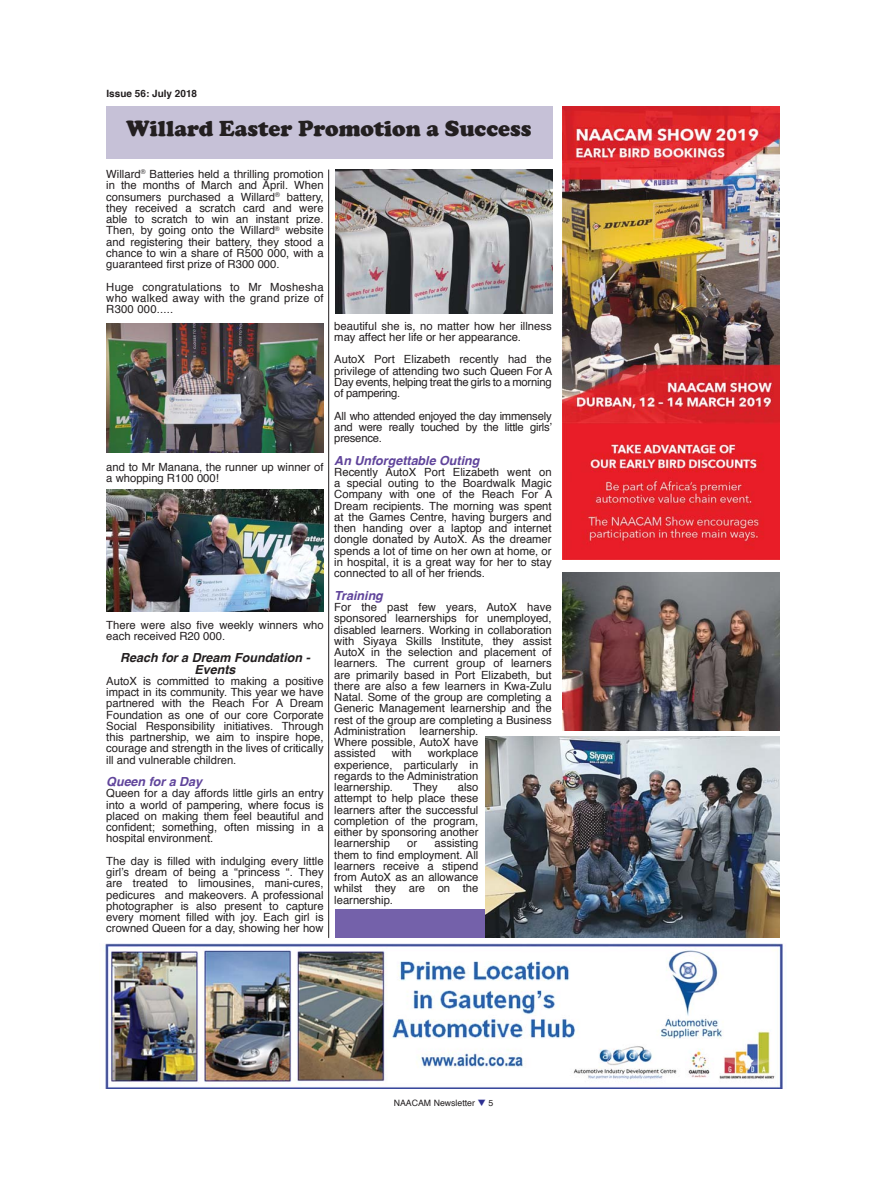
<style>
.page{position:relative;width:886px;height:1195px;background:#fff}
.page>*{position:absolute;margin:0;border:0;box-sizing:border-box;transform-origin:0 0}
.t1{font:900 22.5px "Cooper";color:#231f20}
.t2{font:italic 700 12.5px "Helvetica";color:#60449b}
.t3{font:italic 700 12.5px/11.2px "Helvetica";color:#231f20;text-align:center}
.t4{font:11.25px/11.2px "Helvetica";color:#231f20;text-align:justify}
.t5{font:700 10px "Helvetica";color:#231f20}
.t6{font:8.75px "Helvetica";color:#231f20}
.s1{color:#2e3092}
</style>
<div class="page">
<div style="left:335px;top:909px;width:196px;height:28px;background:#7461aa"></div>
<div style="left:106px;top:106px;width:446px;height:53px;background:#c6c1d7"></div>
<hr style="left:328px;top:169px;width:1px;height:768px;background:#231f20">
<img style="left:562px;top:572px;width:218px;height:158px">
<img style="left:485px;top:736px;width:295px;height:201px">
<img style="left:335px;top:169px;width:217px;height:144px">
<img style="left:106px;top:323px;width:218px;height:130px">
<img style="left:106px;top:489px;width:218px;height:122px">
<img style="left:105px;top:943px;width:678px;height:145px">
<img style="left:562px;top:106px;width:218px;height:453px">
<p class="t5" style="left:107px;top:89px;width:92px">Issue 56: July 2018</p>
<h1 class="t1" style="left:126px;top:116px;width:407px">Willard Easter Promotion a Success</h1>
<p class="t4" style="left:106px;top:169px;width:219px">Willard<sup>®</sup> Batteries held a thrilling promotion in the months of March and April. When consumers purchased a Willard<sup>®</sup> battery, they received a scratch card and were able to scratch to win an instant prize.<br>Then, by going onto the Willard<sup>®</sup> website and registering their battery, they stood a chance to win a share of R500 000, with a guaranteed first prize of R300 000.</p>
<p class="t4" style="left:106px;top:282px;width:219px">Huge congratulations to Mr Moshesha who walked away with the grand prize of R300 000.....</p>
<p class="t4" style="left:106px;top:462px;width:219px">and to Mr Manana, the runner up winner of a whopping R100 000!</p>
<p class="t4" style="left:106px;top:619px;width:219px">There were also five weekly winners who each received R20 000.</p>
<p class="t3" style="left:120px;top:653px;width:191px">Reach for a Dream Foundation -<br>Events</p>
<p class="t4" style="left:106px;top:676px;width:219px">AutoX is committed to making a positive impact in its community. This year we have partnered with the Reach For A Dream Foundation as one of our core Corporate Social Responsibility initiatives. Through this partnership, we aim to inspire hope, courage and strength in the lives of critically ill and vulnerable children.</p>
<p class="t2" style="left:106px;top:776px;width:97px">Queen for a Day</p>
<p class="t4" style="left:106px;top:788px;width:219px">Queen for a day affords little girls an entry into a world of pampering, where focus is placed on making them feel beautiful and confident; something, often missing in a hospital environment.</p>
<p class="t4" style="left:106px;top:856px;width:219px">The day is filled with indulging every little girl’s dream of being a “princess “. They are treated to limousines, mani-cures, pedicures and makeovers. A professional photographer is also present to capture every moment filled with joy. Each girl is crowned Queen for a day, showing her how</p>
<p class="t4" style="left:334px;top:321px;width:219px">beautiful she is, no matter how her illness may affect her life or her appearance.</p>
<p class="t4" style="left:334px;top:354px;width:219px">AutoX Port Elizabeth recently had the privilege of attending two such Queen For A Day events, helping treat the girls to a morning of pampering.</p>
<p class="t4" style="left:334px;top:411px;width:219px">All who attended enjoyed the day immensely and were really touched by the little girls’ presence.</p>
<p class="t2" style="left:334px;top:455px;width:147px">An Unforgettable Outing</p>
<p class="t4" style="left:334px;top:467px;width:219px">Recently AutoX Port Elizabeth went on a special outing to the Boardwalk Magic Company with one of the Reach For A Dream recipients. The morning was spent at the Games Centre, having burgers and then handing over a laptop and internet dongle donated by AutoX. As the dreamer spends a lot of time on her own at home, or in hospital, it is a great way for her to stay connected to all of her friends.</p>
<p class="t2" style="left:334px;top:590px;width:50px">Training</p>
<p class="t4" style="left:334px;top:602px;width:219px;text-align:left">For the past few years, AutoX have sponsored learnerships for unemployed, disabled learners. Working in collaboration with Siyaya Skills Institute, they assist AutoX in the selection and placement of learners. The current group of learners are primarily based in Port Elizabeth, but there are also a few learners in Kwa-Zulu Natal. Some of the group are completing a Generic Management learnership and the rest of the group are completing a Business Administration learnership.<br>Where possible, AutoX have<br>assisted</p>
<p class="t4" style="left:392px;top:748px;width:22px">with</p>
<p class="t4" style="left:334px;top:748px;width:146px;text-indent:93px">workplace experience, particularly in regards to the Administration learnership.</p>
<p class="t4" style="left:413px;top:782px;width:27px">They</p>
<p class="t4" style="left:334px;top:782px;width:146px;text-indent:123px">also attempt to help place these learners after the successful completion of the program, either by sponsoring another learnership</p>
<p class="t4" style="left:334px;top:838px;width:146px;text-indent:100px">assisting them to find employment. All learners receive a stipend from AutoX as an allowance whilst they are on the learnership.</p>
<p class="t4" style="left:407px;top:838px;width:12px">or</p>
<p class="t6" style="left:394px;top:1099px;width:101px">NAACAM Newsletter <span class="s1">❑</span> 5</p>
</div>
